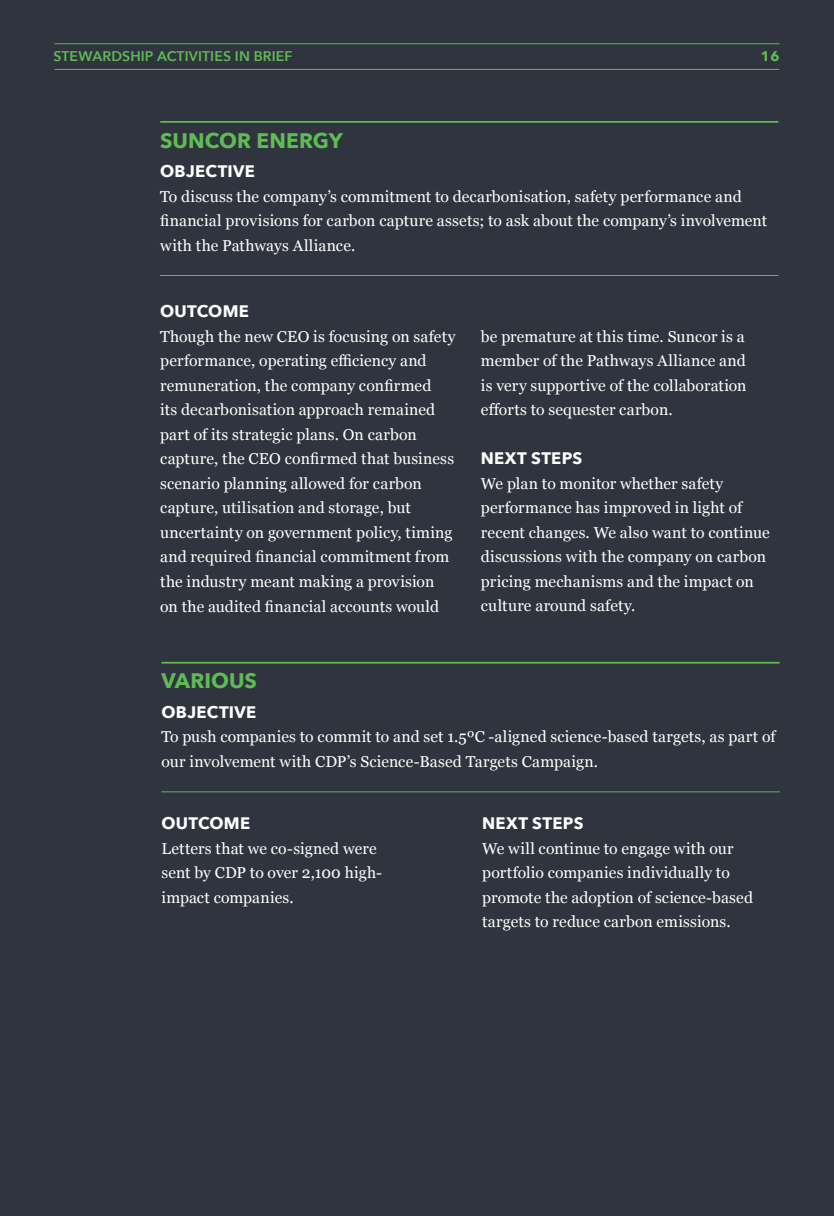
<style>
.page{position:relative;width:834px;height:1216px;background:#fff}
.page>*{position:absolute;margin:0;border:0;box-sizing:border-box;transform-origin:0 0}
.t1{font:700 21px "Avenir Next";color:#5ebc55}
.t2{font:700 16.62px "Avenir Next";letter-spacing:.015em;color:#fff}
.t3{font:15.75px/24.5px "Georgia";letter-spacing:.01em;color:#fff}
.t4{font:600 14px "Avenir Next";letter-spacing:.01em;color:#5ebc55}
.t5{font:700 14px "Avenir Next";color:#5ebc55}
</style>
<div class="page">
<div style="left:0;top:0;width:833px;height:1215px;background:#30343e"></div>
<hr style="left:160px;top:121px;width:618px;height:2px;background:#5ebc55">
<hr style="left:160px;top:275px;width:618px;height:1px;background:#5ebc55">
<hr style="left:161px;top:661px;width:618px;height:2px;background:#5ebc55">
<hr style="left:161px;top:791px;width:618px;height:1px;background:#5ebc55">
<hr style="left:55px;top:43px;width:724px;height:1px;background:#5ebc55">
<hr style="left:55px;top:69px;width:724px;height:1px;background:#5ebc55">
<p class="t4" style="left:54px;top:44px;width:240px">STEWARDSHIP ACTIVITIES IN BRIEF</p>
<p class="t5" style="left:760px;top:44px;width:20px">16</p>
<h1 class="t1" style="left:160px;top:122px;width:184px">SUNCOR ENERGY</h1>
<p class="t2" style="left:160px;top:157px;width:96px">OBJECTIVE</p>
<p class="t3" style="left:160px;top:183px;width:608px">To discuss the company’s commitment to decarbonisation, safety performance and financial provisions for carbon capture assets; to ask about the company’s involvement with the Pathways Alliance.</p>
<p class="t2" style="left:160px;top:297px;width:90px">OUTCOME</p>
<p class="t3" style="left:160px;top:323px;width:297px">Though the new CEO is focusing on safety performance, operating efficiency and remuneration, the company confirmed<br>its decarbonisation approach remained part of its strategic plans. On carbon capture, the CEO confirmed that business scenario planning allowed for carbon capture, utilisation and storage, but uncertainty on government policy, timing and required financial commitment from the industry meant making a provision on the audited financial accounts would</p>
<p class="t3" style="left:481px;top:323px;width:267px">be premature at this time. Suncor is a member of the Pathways Alliance and is very supportive of the collaboration efforts to sequester carbon.</p>
<p class="t2" style="left:481px;top:444px;width:103px">NEXT STEPS</p>
<p class="t3" style="left:481px;top:470px;width:290px">We plan to monitor whether safety performance has improved in light of recent changes. We also want to continue discussions with the company on carbon pricing mechanisms and the impact on culture around safety.</p>
<h1 class="t1" style="left:161px;top:663px;width:97px">VARIOUS</h1>
<p class="t2" style="left:161px;top:697px;width:96px">OBJECTIVE</p>
<p class="t3" style="left:161px;top:724px;width:615px">To push companies to commit to and set 1.5ºC -aligned science-based targets, as part of our involvement with CDP’s Science-Based Targets Campaign.</p>
<p class="t2" style="left:161px;top:808px;width:90px">OUTCOME</p>
<p class="t3" style="left:161px;top:835px;width:222px">Letters that we co-signed were sent by CDP to over 2,100 high&shy;impact companies.</p>
<p class="t2" style="left:482px;top:808px;width:103px">NEXT STEPS</p>
<p class="t3" style="left:482px;top:835px;width:272px">We will continue to engage with our portfolio companies individually to promote the adoption of science-based targets to reduce carbon emissions.</p>
</div>
